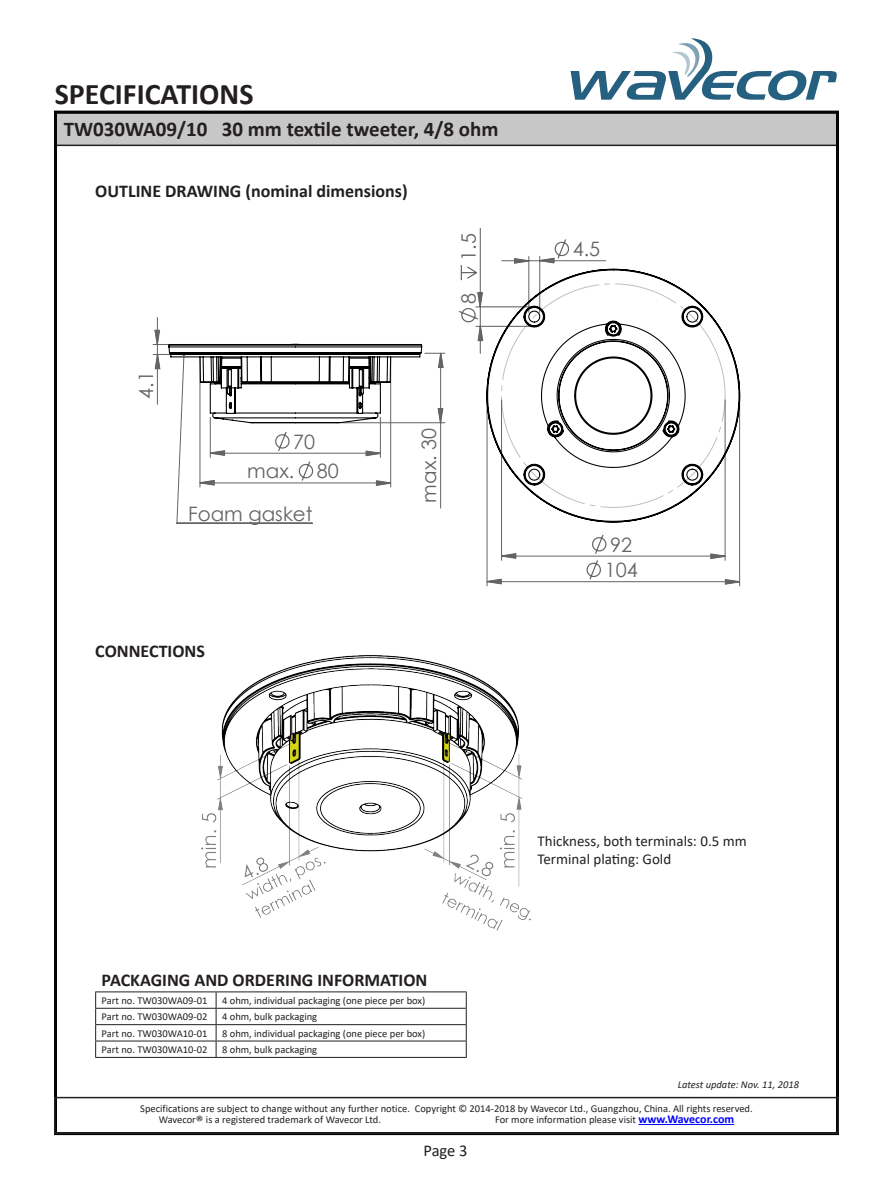
<style>
.page{position:relative;width:893px;height:1188px;background:#fff}
.page>*{position:absolute;margin:0;border:0;box-sizing:border-box;transform-origin:0 0}
.t1{font:700 30px "Calibri";color:#231f20}
.t2{font:700 21px "Calibri";color:#231f20}
.t3{font:19.8px/29.7px "Century Gothic";color:#646464}
.t4{font:700 18px "Calibri";color:#231f20}
.t5{font:16.5px "Calibri";color:#231f20}
.t6{font:15px "Calibri";color:#231f20}
.t7{font:10.5px/11.2px "Calibri";color:#231f20}
.t8{font:italic 10.5px "Calibri";color:#231f20}
.s1{font-size:15px}
.s2{font-weight:700;font-size:12px;color:#00f}
</style>
<div class="page">
<div style="left:55px;top:113px;width:783px;height:32px;background:#c8c7c7"></div>
<div style="left:54px;top:112px;width:785px;height:34px;border:2px solid #231f20"></div>
<hr style="left:638px;top:1124px;width:96px;height:1px;background:#00f">
<div style="left:54px;top:1097px;width:785px;height:37px;border:2px solid #231f20"></div>
<svg style="left:571px;top:38px;width:266px;height:62px"></svg>
<hr style="left:95px;top:1008px;width:121px;height:1px;background:#231f20">
<hr style="left:216px;top:1008px;width:251px;height:1px;background:#231f20">
<hr style="left:95px;top:1024px;width:121px;height:1px;background:#231f20">
<hr style="left:216px;top:1024px;width:251px;height:1px;background:#231f20">
<hr style="left:95px;top:1041px;width:121px;height:1px;background:#231f20">
<svg style="left:95px;top:993px;width:1px;height:64px"></svg>
<hr style="left:216px;top:1041px;width:251px;height:1px;background:#231f20">
<svg style="left:216px;top:993px;width:1px;height:64px"></svg>
<svg style="left:466px;top:993px;width:1px;height:64px"></svg>
<hr style="left:95px;top:1057px;width:121px;height:1px;background:#231f20">
<hr style="left:216px;top:1057px;width:251px;height:1px;background:#231f20">
<hr style="left:95px;top:992px;width:121px;height:1px;background:#231f20">
<hr style="left:216px;top:992px;width:251px;height:1px;background:#231f20">
<img style="left:202px;top:655px;width:328px;height:275px">
<svg style="left:554px;top:239px;width:15px;height:18px"></svg>
<hr style="left:480px;top:228px;width:1px;height:79px;background:#646464">
<hr style="left:528px;top:256px;width:1px;height:56px;background:#646464">
<hr style="left:539px;top:256px;width:1px;height:56px;background:#646464">
<svg style="left:445px;top:257px;width:296px;height:329px"></svg>
<svg style="left:486px;top:268px;width:255px;height:255px"></svg>
<svg style="left:153px;top:318px;width:292px;height:206px"></svg>
<h1 class="t1" style="left:55px;top:73px;width:200px">SPECIFICATIONS</h1>
<p class="t2" style="left:64px;top:114px;width:436px">TW030WA09/10 30 mm textile tweeter, 4/8 ohm</p>
<p class="t4" style="left:95px;top:178px;width:314px">OUTLINE DRAWING (nominal dimensions)</p>
<p class="t3" style="left:453px;top:261px;width:29px;rotate:-90deg">1.5</p>
<p class="t3" style="left:453px;top:304px;width:12px;rotate:-90deg">8</p>
<p class="t3" style="left:131px;top:399px;width:29px;rotate:-90deg">4.1</p>
<p class="t3" style="left:247px;top:426px;width:93px;text-indent:46px">70 max. 80</p>
<p class="t3" style="left:414px;top:503px;width:76px;rotate:-90deg">max. 30</p>
<p class="t3" style="left:188px;top:498px;width:126px">Foam gasket</p>
<p class="t4" style="left:95px;top:638px;width:111px">CONNECTIONS</p>
<p class="t3" style="left:573px;top:234px;width:29px">4.5</p>
<p class="t3" style="left:610px;top:529px;width:23px">92</p>
<p class="t3" style="left:605px;top:555px;width:34px">104</p>
<p class="t4" style="left:102px;top:967px;width:327px">PACKAGING AND ORDERING INFORMATION</p>
<p class="t7" style="left:102px;top:995px;width:107px">Part no. TW030WA09-01</p>
<p class="t7" style="left:222px;top:995px;width:205px">4 ohm, individual packaging (one piece per box)</p>
<p class="t7" style="left:102px;top:1011px;width:107px">Part no. TW030WA09-02</p>
<p class="t7" style="left:222px;top:1011px;width:97px">4 ohm, bulk packaging</p>
<p class="t7" style="left:102px;top:1027px;width:107px">Part no. TW030WA10-01</p>
<p class="t7" style="left:222px;top:1027px;width:205px">8 ohm, individual packaging (one piece per box)</p>
<p class="t7" style="left:102px;top:1044px;width:107px">Part no. TW030WA10-02</p>
<p class="t7" style="left:222px;top:1044px;width:97px">8 ohm, bulk packaging</p>
<p class="t6" style="left:537px;top:831px;width:211px">Thickness, both terminals: 0.5 mm</p>
<p class="t6" style="left:537px;top:849px;width:135px">Terminal plating: Gold</p>
<p class="t8" style="left:678px;top:1077px;width:123px">Latest update: Nov. 11, 2018</p>
<p class="t7" style="left:159px;top:1102px;width:595px;text-indent:-18px">Specifications are subject to change without any further notice. Copyright © 2014-2018 by Wavecor Ltd., Guangzhou, China. All rights reserved.<br>Wavecor<span class="s1">®</span> is a registered trademark of Wavecor Ltd.</p>
<p class="t7" style="left:495px;top:1114px;width:241px">For more information please visit <span class="s2">www.Wavecor.com</span></p>
<h3 class="t5" style="left:423px;top:1139px;width:46px">Page 3</h3>
</div>
